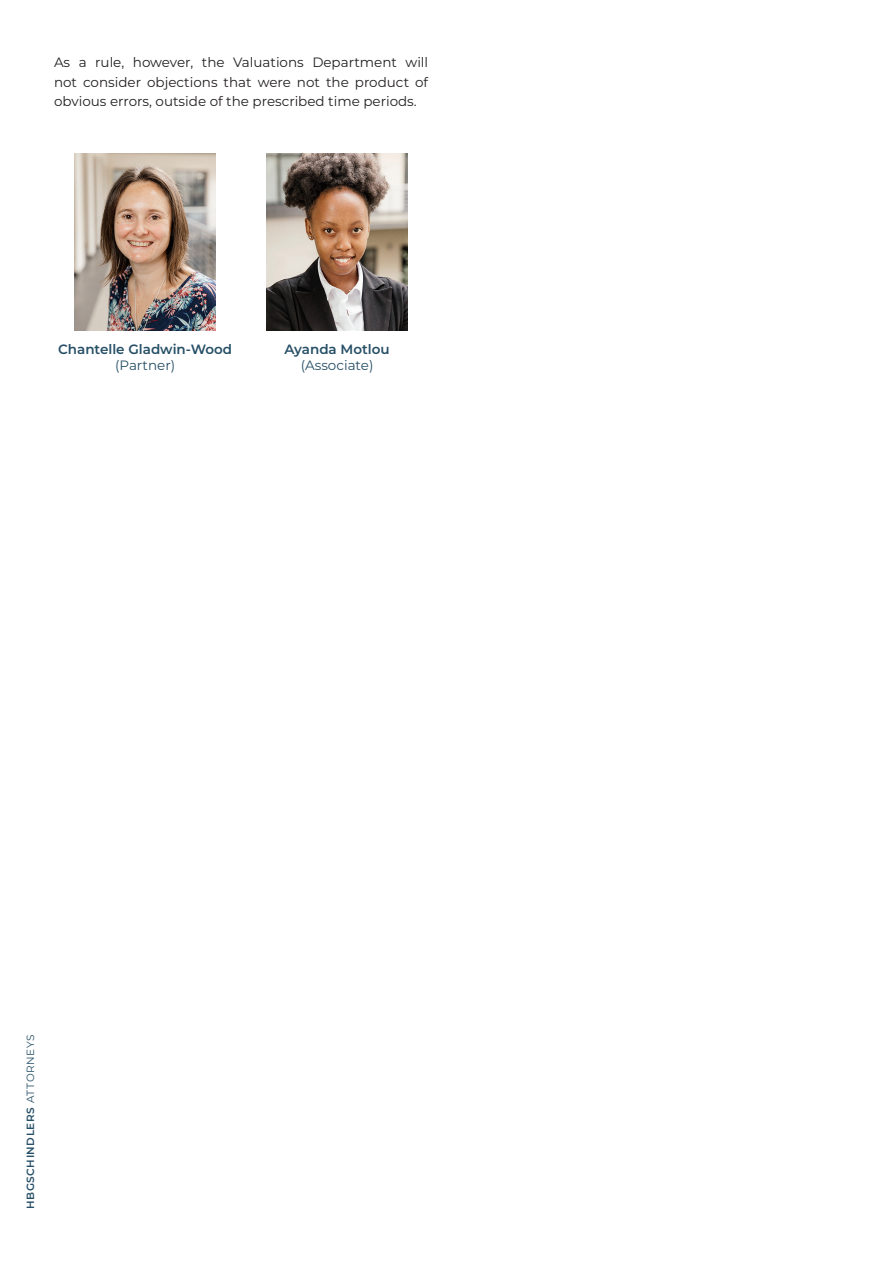
<style>
.page{position:relative;width:893px;height:1263px;background:#fff}
.page>*{position:absolute;margin:0;border:0;box-sizing:border-box;transform-origin:0 0}
.t1{font:13.5px/19.5px "Montserrat";color:#231f20;text-align:justify}
.t2{font:600 13.5px "Montserrat";color:#264f66}
.t3{font:13.5px "Montserrat";color:#264f66}
.t4{font:600 10.5px "Montserrat";letter-spacing:.05em;color:#264f66}
.s1{font-weight:400}
</style>
<div class="page">
<img style="left:75px;top:154px;width:141px;height:176px">
<img style="left:266px;top:154px;width:142px;height:176px">
<p class="t1" style="left:54px;top:52px;width:376px">As a rule, however, the Valuations Department will not consider objections that were not the product of obvious errors, outside of the prescribed time periods.</p>
<p class="t2" style="left:58px;top:339px;width:175px">Chantelle Gladwin-Wood</p>
<p class="t3" style="left:115px;top:356px;width:62px">(Partner)</p>
<p class="t2" style="left:284px;top:339px;width:107px">Ayanda Motlou</p>
<p class="t3" style="left:301px;top:356px;width:74px">(Associate)</p>
<p class="t4" style="left:23px;top:1209px;width:175px;rotate:-90deg">HBGSCHINDLERS <span class="s1">ATTORNEYS</span></p>
</div>
